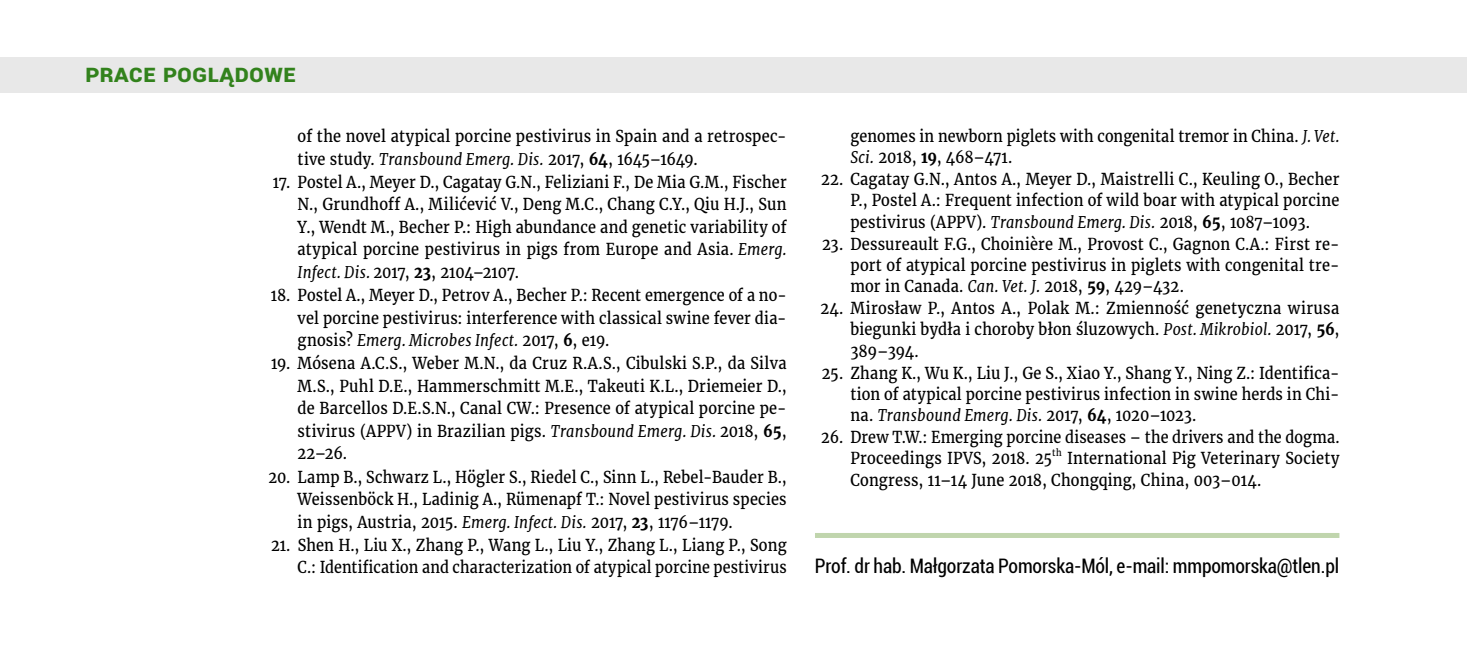
<style>
.page{position:relative;width:1467px;height:671px;background:#fff}
.page>*{position:absolute;margin:0;border:0;box-sizing:border-box;transform-origin:0 0}
.t1{font:700 25px "Roboto";color:#32821c}
.t2{font:condensed 20px "Roboto";letter-spacing:-.01em;color:#000}
.t3{font:16.25px/22.5px "Merriweather";letter-spacing:.015em;color:#000;text-align:justify;scale:.9 1}
.t4{font:16.25px/22.5px "Merriweather";letter-spacing:.015em;color:#000;scale:.89 1}
.t5{font:9.5px "Merriweather";color:#000;scale:.9 1}
.s1{font-style:italic}
.s2{font-weight:700}
</style>
<div class="page">
<div style="left:815px;top:533px;width:524px;height:5px;background:#c0d5ad"></div>
<div style="left:0;top:58px;width:1467px;height:35px;background:#e8e8e8"></div>
<h1 class="t1" style="left:85px;top:56px;width:213px">Prace poglądowe</h1>
<p class="t3" style="left:298px;top:125px;width:545px">of the novel atypical porcine pestivirus in Spain and a retrospec&shy;tive study. <span class="s1">Transbound Emerg. Dis.</span> 2017, <span class="s2">64</span>, 1645–1649.</p>
<p class="t3" style="left:298px;top:171px;width:545px;text-indent:-25px">17. Postel A., Meyer D., Cagatay G.N., Feliziani F., De Mia G.M., Fischer N., Grundhoff A., Milićević V., Deng M.C., Chang C.Y., Qiu H.J., Sun Y., Wendt M., Becher P.: High abundance and genetic variability of atypical porcine pestivirus in pigs from Europe and Asia. <span class="s1">Emerg.<br>Infect. Dis.</span> 2017, <span class="s2">23</span>, 2104–2107.</p>
<p class="t4" style="left:298px;top:284px;width:551px;text-align:justify;text-indent:-27px">18. Postel A., Meyer D., Petrov A., Becher P.: Recent emergence of a no&shy;vel porcine pestivirus: interference with classical swine fever dia&shy;gnosis? <span class="s1">Emerg. Microbes Infect.</span> 2017, <span class="s2">6</span>, e19.</p>
<p class="t3" style="left:298px;top:352px;width:545px;text-indent:-27px">19. Mósena A.C.S., Weber M.N., da Cruz R.A.S., Cibulski S.P., da Silva M.S., Puhl D.E., Hammerschmitt M.E., Takeuti K.L., Driemeier D., de Barcellos D.E.S.N., Canal CW.: Presence of atypical porcine pe&shy;stivirus (APPV) in Brazilian pigs. <span class="s1">Transbound Emerg. Dis.</span> 2018, <span class="s2">65</span>, 22–26.</p>
<p class="t3" style="left:298px;top:466px;width:545px;text-indent:-29px">20. Lamp B., Schwarz L., Högler S., Riedel C., Sinn L., Rebel-Bauder B., Weissenböck H., Ladinig A., Rümenapf T.: Novel pestivirus species in pigs, Austria, 2015. <span class="s1">Emerg. Infect. Dis.</span> 2017, <span class="s2">23</span>, 1176–1179.</p>
<p class="t3" style="left:271px;top:534px;width:574px;text-align:right">21. Shen H., Liu X., Zhang P., Wang L., Liu Y., Zhang L., Liang P., Song<br>C.: Identification and characterization of atypical porcine pestivirus</p>
<p class="t4" style="left:850px;top:126px;width:551px;line-height:21.2px">genomes in newborn piglets with congenital tremor in China. <span class="s1">J. Vet.<br>Sci.</span> 2018, <span class="s2">19</span>, 468–471.</p>
<p class="t3" style="left:850px;top:169px;width:545px;line-height:21.2px;text-indent:-29px">22. Cagatay G.N., Antos A., Meyer D., Maistrelli C., Keuling O., Becher P., Postel A.: Frequent infection of wild boar with atypical porcine pestivirus (APPV). <span class="s1">Transbound Emerg. Dis.</span> 2018, <span class="s2">65</span>, 1087–1093.</p>
<p class="t3" style="left:850px;top:233px;width:545px;line-height:21.2px;text-indent:-28px">23. Dessureault F.G., Choinière M., Provost C., Gagnon C.A.: First re&shy;port of atypical porcine pestivirus in piglets with congenital tre&shy;mor in Canada. <span class="s1">Can. Vet. J.</span> 2018, <span class="s2">59</span>, 429–432.</p>
<p class="t3" style="left:850px;top:298px;width:545px;line-height:21.2px;text-indent:-30px">24. Mirosław P., Antos A., Polak M.: Zmienność genetyczna wirusa biegunki bydła i choroby błon śluzowych. <span class="s1">Post. Mikrobiol.</span> 2017, <span class="s2">56</span>, 389–394.</p>
<p class="t3" style="left:850px;top:362px;width:545px;line-height:21.2px;text-indent:-28px">25. Zhang K., Wu K., Liu J., Ge S., Xiao Y., Shang Y., Ning Z.: Identifica&shy;tion of atypical porcine pestivirus infection in swine herds in Chi&shy;na. <span class="s1">Transbound Emerg. Dis.</span> 2017, <span class="s2">64</span>, 1020–1023.</p>
<p class="t4" style="left:850px;top:427px;width:551px;line-height:21.2px;text-indent:-29px">26. Drew T.W.: Emerging porcine diseases – the drivers and the dogma.<br>Proceedings IPVS, 2018. 25</p>
<p class="t5" style="left:1052px;top:447px;width:12px">th</p>
<p class="t3" style="left:850px;top:448px;width:545px;line-height:21.2px;text-indent:217px">International Pig Veterinary Society<br>Congress, 11–14 June 2018, Chongqing, China, 003–014.</p>
<p class="t2" style="left:815px;top:552px;width:526px">Prof. dr hab. Małgorzata Pomorska-Mól, e-mail: mmpomorska@tlen.pl</p>
</div>
